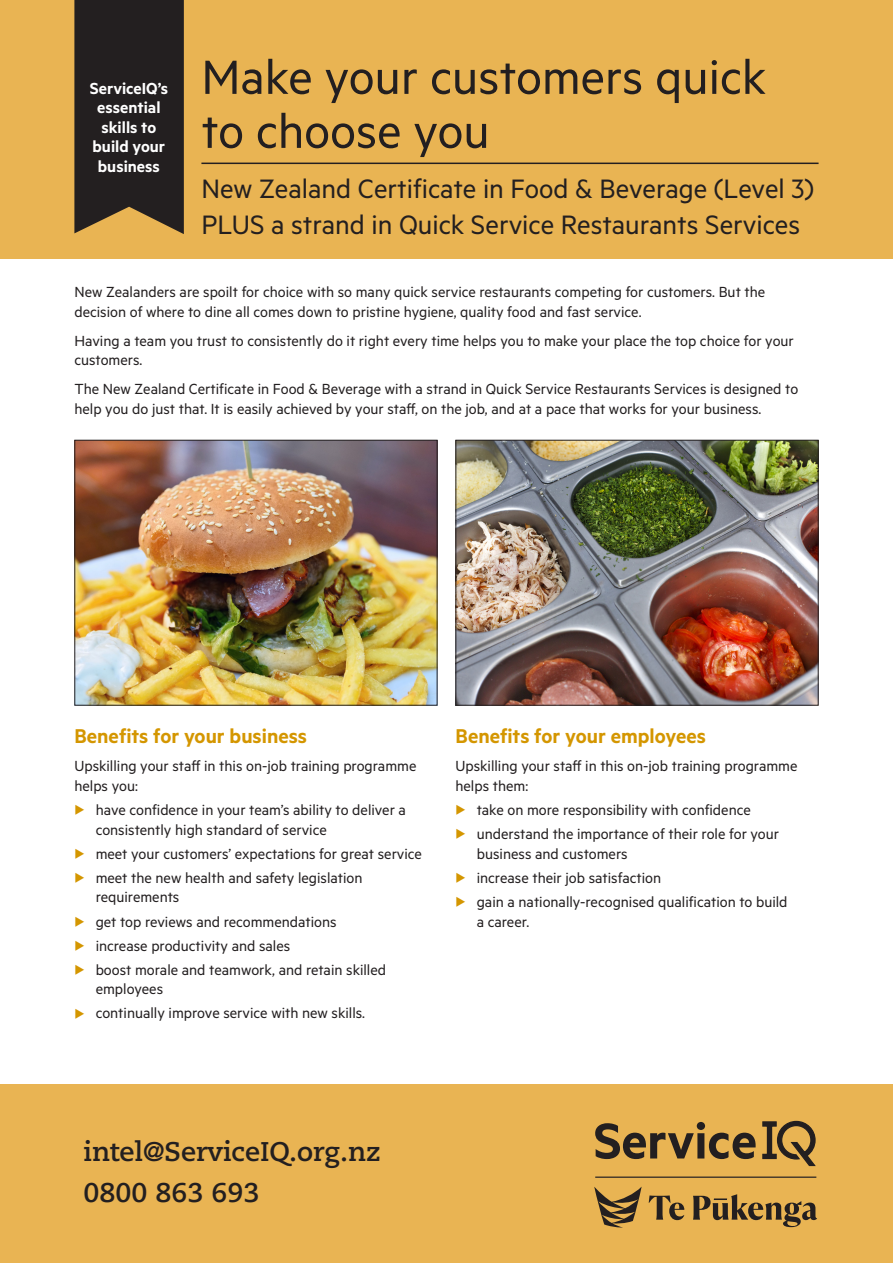
<style>
.page{position:relative;width:893px;height:1263px;background:#fff}
.page>*{position:absolute;margin:0;border:0;box-sizing:border-box;transform-origin:0 0}
.Banner_heading_1{font:54px/54px "Metric";color:#231f20}
.Banner_Heading_2{font:30px/36px "Metric";color:#231f20}
.Body_text{font:700 27px "Caecilia LT Pro 75";color:#231f20}
.Heading_gold{font:600 22.5px "Metric";color:#d49600}
.t1{font:600 18px/19.5px "Metric";color:#fff;text-align:center}
.Body_text-2{font:16.5px/19.8px "Metric";color:#231f20}
.Body_text_before_bul{font:16.5px/19.8px "Metric";color:#231f20}
.s1{color:#d49600}
</style>
<div class="page">
<div style="left:0;top:0;width:893px;height:258px;background:#e9b453"></div>
<img style="left:457px;top:442px;width:360px;height:262px">
<div style="left:455px;top:440px;width:364px;height:266px;border:1px solid #231f20"></div>
<img style="left:76px;top:442px;width:359px;height:262px">
<div style="left:74px;top:440px;width:363px;height:266px;border:1px solid #231f20"></div>
<hr style="left:201px;top:163px;width:618px;height:1px;background:#231f20">
<svg style="left:74px;top:0;width:110px;height:234px;background:#302923"></svg>
<div style="left:0;top:1084px;width:893px;height:179px;background:#e9b453"></div>
<svg style="left:595px;top:1120px;width:222px;height:58px"></svg>
<svg style="left:649px;top:1195px;width:35px;height:25px"></svg>
<svg style="left:693px;top:1194px;width:124px;height:33px"></svg>
<svg style="left:594px;top:1187px;width:48px;height:40px"></svg>
<p class="t1" style="left:90px;top:78px;width:80px">ServiceIQ’s essential skills to build your business</p>
<p class="Banner_heading_1" style="left:201px;top:48px;width:566px">Make your customers quick to choose you</p>
<p class="Banner_Heading_2" style="left:201px;top:170px;width:614px">New Zealand Certificate in Food &amp; Beverage (Level 3)<br>PLUS a strand in Quick Service Restaurants Services</p>
<p class="Body_text-2" style="left:74px;top:282px;width:692px">New Zealanders are spoilt for choice with so many quick service restaurants competing for customers. But the decision of where to dine all comes down to pristine hygiene, quality food and fast service.</p>
<p class="Body_text-2" style="left:74px;top:330px;width:721px">Having a team you trust to consistently do it right every time helps you to make your place the top choice for your customers.</p>
<p class="Body_text-2" style="left:74px;top:378px;width:725px;line-height:20.7px">The New Zealand Certificate in Food &amp; Beverage with a strand in Quick Service Restaurants Services is designed to help you do just that. It is easily achieved by your staff, on the job, and at a pace that works for your business.</p>
<p class="Heading_gold" style="left:74px;top:722px;width:234px">Benefits for your business</p>
<p class="Body_text_before_bul" style="left:74px;top:755px;width:344px">Upskilling your staff in this on-job training programme helps you:</p>
<p class="Body_text-2" style="left:96px;top:799px;width:312px;text-indent:-21px"><span class="s1">◆</span> have confidence in your team’s ability to deliver a consistently high standard of service</p>
<p class="Body_text-2" style="left:74px;top:843px;width:349px"><span class="s1">◆</span> meet your customers’ expectations for great service</p>
<p class="Body_text-2" style="left:96px;top:867px;width:268px;text-indent:-21px"><span class="s1">◆</span> meet the new health and safety legislation requirements</p>
<p class="Body_text-2" style="left:74px;top:911px;width:264px"><span class="s1">◆</span> get top reviews and recommendations</p>
<p class="Body_text-2" style="left:74px;top:935px;width:217px"><span class="s1">◆</span> increase productivity and sales</p>
<p class="Body_text-2" style="left:96px;top:959px;width:292px;text-indent:-21px"><span class="s1">◆</span> boost morale and teamwork, and retain skilled employees</p>
<p class="Body_text-2" style="left:74px;top:1003px;width:292px"><span class="s1">◆</span> continually improve service with new skills.</p>
<p class="Heading_gold" style="left:455px;top:722px;width:252px">Benefits for your employees</p>
<p class="Body_text_before_bul" style="left:455px;top:755px;width:344px">Upskilling your staff in this on-job training programme helps them:</p>
<p class="Body_text-2" style="left:455px;top:799px;width:297px"><span class="s1">◆</span> take on more responsibility with confidence</p>
<p class="Body_text-2" style="left:477px;top:823px;width:304px;text-indent:-21px"><span class="s1">◆</span> understand the importance of their role for your business and customers</p>
<p class="Body_text-2" style="left:455px;top:867px;width:207px"><span class="s1">◆</span> increase their job satisfaction</p>
<p class="Body_text-2" style="left:477px;top:891px;width:312px;text-indent:-21px"><span class="s1">◆</span> gain a nationally-recognised qualification to build a career.</p>
<p class="Body_text" style="left:84px;top:1133px;width:298px">intel@ServiceIQ.org.nz</p>
<p class="Body_text" style="left:84px;top:1174px;width:177px">0800 863 693</p>
</div>
